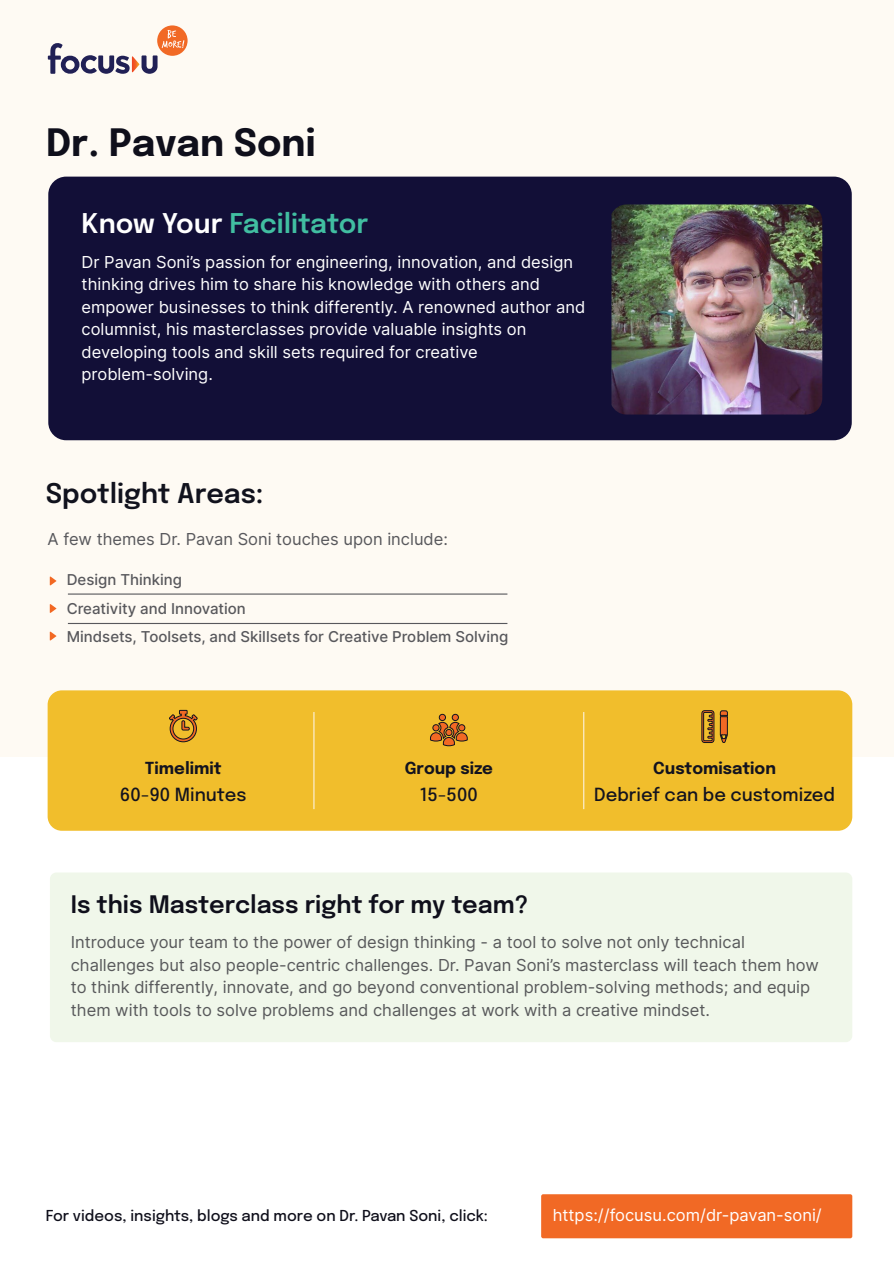
<style>
.page{position:relative;width:894px;height:1263px;background:#fff}
.page>*{position:absolute;margin:0;border:0;box-sizing:border-box;transform-origin:0 0}
.t1{font:700 37.5px "Epilogue";color:#0f0f1b}
.t2{font:600 27px "Epilogue";color:#41bea1}
.t3{font:600 27px "Epilogue";color:#11121d}
.t4{font:600 24px "Epilogue";color:#0f0f1b}
.t5{font:500 18px "Epilogue";color:#13131f}
.t6{font:16.5px/22.5px "Inter";color:#58595b}
.t7{font:16.5px/22.5px "Inter";color:#fff}
.t8{font:16.5px "Inter";color:#58585c}
.t9{font:700 16.5px "Epilogue";color:#13131f}
.t10{font:500 15px/28.5px "Inter";color:#58585c}
.t11{font:500 15px "Epilogue";color:#0f0f1b}
.s1{color:#fff}
</style>
<div class="page">
<div style="left:0;top:0;width:893px;height:756px;background:#fefaf3"></div>
<div style="left:48px;top:177px;width:803px;height:263px;background:#120f37;border-radius:18px"></div>
<img style="left:611px;top:204px;width:211px;height:210px">
<svg style="left:50px;top:576px;width:6px;height:9px"></svg>
<svg style="left:50px;top:604px;width:6px;height:9px"></svg>
<svg style="left:50px;top:631px;width:6px;height:9px"></svg>
<div style="left:48px;top:690px;width:804px;height:140px;background:#f1be2c;border-radius:14px"></div>
<hr style="left:313px;top:712px;width:1px;height:97px;background:#fef9f3">
<hr style="left:583px;top:712px;width:1px;height:97px;background:#fef9f3">
<svg style="left:430px;top:714px;width:37px;height:32px"></svg>
<svg style="left:169px;top:710px;width:28px;height:32px"></svg>
<div style="left:50px;top:872px;width:802px;height:170px;background:#f0f7ea;border-radius:6px"></div>
<div style="left:541px;top:1194px;width:311px;height:44px;background:#f16925;border-radius:2px"></div>
<div style="left:157px;top:25px;width:30px;height:31px;background:#f16925;border-radius:50%"></div>
<svg style="left:48px;top:30px;width:136px;height:44px"></svg>
<hr style="left:68px;top:593px;width:439px;height:1px;background:#58585c">
<hr style="left:68px;top:623px;width:439px;height:1px;background:#58585c">
<svg style="left:701px;top:710px;width:26px;height:33px"></svg>
<h1 class="t1" style="left:46px;top:114px;width:271px">Dr. Pavan Soni</h1>
<h2 class="t2" style="left:82px;top:203px;width:288px"><span class="s1">Know Your</span> Facilitator</h2>
<p class="t7" style="left:82px;top:250px;width:505px">Dr Pavan Soni’s passion for engineering, innovation, and design thinking drives him to share his knowledge with others and empower businesses to think differently. A renowned author and columnist, his masterclasses provide valuable insights on developing tools and skill sets required for creative problem-solving.</p>
<h2 class="t3" style="left:46px;top:473px;width:219px">Spotlight Areas:</h2>
<p class="t8" style="left:48px;top:527px;width:402px">A few themes Dr. Pavan Soni touches upon include:</p>
<p class="t10" style="left:67px;top:565px;width:443px">Design Thinking<br>Creativity and Innovation<br>Mindsets, Toolsets, and Skillsets for Creative Problem Solving</p>
<p class="t9" style="left:145px;top:755px;width:78px">Timelimit</p>
<p class="t5" style="left:120px;top:781px;width:128px">60-90 Minutes</p>
<p class="t9" style="left:404px;top:755px;width:90px">Group size</p>
<p class="t5" style="left:420px;top:781px;width:59px">15-500</p>
<h3 class="t4" style="left:71px;top:886px;width:459px">Is this Masterclass right for my team?</h3>
<p class="t9" style="left:653px;top:755px;width:124px">Customisation</p>
<p class="t5" style="left:594px;top:781px;width:242px">Debrief can be customized</p>
<p class="t6" style="left:71px;top:930px;width:749px">Introduce your team to the power of design thinking - a tool to solve not only technical challenges but also people-centric challenges. Dr. Pavan Soni’s masterclass will teach them how to think differently, innovate, and go beyond conventional problem-solving methods; and equip them with tools to solve problems and challenges at work with a creative mindset.</p>
<p class="t11" style="left:46px;top:1204px;width:443px">For videos, insights, blogs and more on Dr. Pavan Soni, click:</p>
<p class="t7" style="left:552px;top:1203px;width:270px">https://focusu.com/dr-pavan-soni/</p>
</div>
